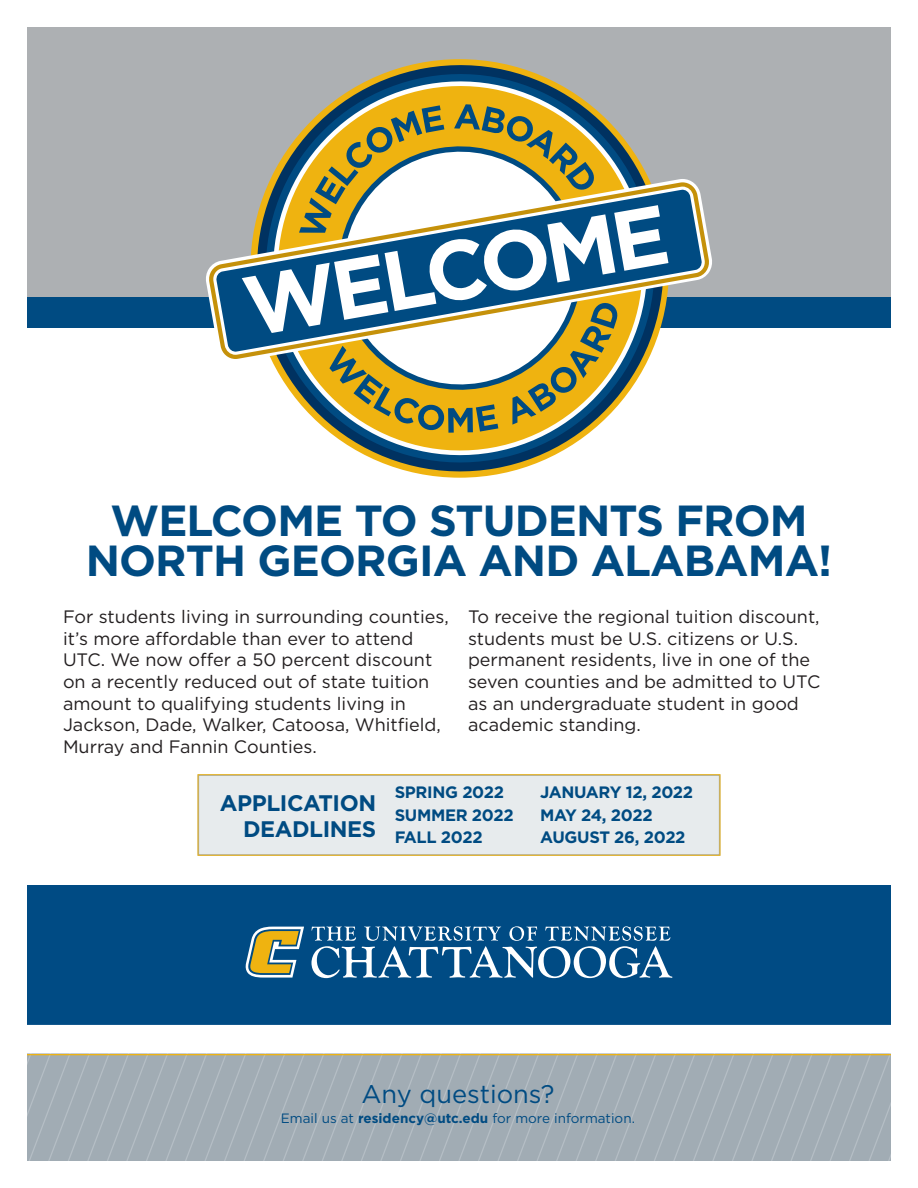
<style>
.page{position:relative;width:918px;height:1188px;background:#fff}
.page>*{position:absolute;margin:0;border:0;box-sizing:border-box;transform-origin:0 0}
.t1{font:700 43.5px "Gotham";letter-spacing:-.02em;color:#004b82}
.t2{font:25.5px "Gotham";color:#004b82}
.t3{font:700 22.5px/25.2px "Gotham";letter-spacing:-.02em;color:#004b82;text-align:right}
.t4{font:18px/21.6px "Gotham";color:#231f20}
.t5{font:700 16.5px "Gotham";letter-spacing:-.02em;color:#004b82}
.t6{font:13.5px "Gotham";color:#004b82}
.s1{font-weight:700}
</style>
<div class="page">
<div style="left:198px;top:774px;width:522px;height:82px;background:#e7ebed"></div>
<div style="left:27px;top:885px;width:864px;height:184px;background:#004b84"></div>
<svg style="left:311px;top:926px;width:361px;height:52px"></svg>
<svg style="left:246px;top:927px;width:58px;height:51px"></svg>
<svg style="left:27px;top:1024px;width:864px;height:137px;background:#b5bdc2"></svg>
<div style="left:27px;top:27px;width:864px;height:297px;background:#adb0b3"></div>
<div style="left:27px;top:297px;width:864px;height:30px;background:#004b82"></div>
<svg style="left:330px;top:63px;width:259px;height:410px"></svg>
<svg style="left:208px;top:182px;width:502px;height:177px"></svg>
<svg style="left:216px;top:189px;width:486px;height:163px"></svg>
<svg style="left:242px;top:104px;width:426px;height:329px"></svg>
<div style="left:198px;top:774px;width:522px;height:82px;border:1px solid #efb310"></div>
<p class="t1" style="left:110px;top:492px;width:699px">WELCOME TO STUDENTS FROM</p>
<p class="t1" style="left:86px;top:532px;width:748px">NORTH GEORGIA AND ALABAMA!</p>
<p class="t4" style="left:63px;top:606px;width:387px">For students living in surrounding counties, it’s more affordable than ever to attend UTC. We now offer a 50 percent discount on a recently reduced out of state tuition amount to qualifying students living in Jackson, Dade, Walker, Catoosa, Whitfield, Murray and Fannin Counties.</p>
<p class="t4" style="left:468px;top:606px;width:354px">To receive the regional tuition discount, students must be U.S. citizens or U.S. permanent residents, live in one of the seven counties and be admitted to UTC as an undergraduate student in good academic standing.</p>
<p class="t3" style="left:220px;top:791px;width:158px">APPLICATION<br>DEADLINES</p>
<p class="t5" style="left:395px;top:782px;width:111px">SPRING 2022</p>
<p class="t5" style="left:540px;top:782px;width:155px">JANUARY 12, 2022</p>
<p class="t5" style="left:395px;top:804px;width:121px">SUMMER 2022</p>
<p class="t5" style="left:540px;top:804px;width:114px">MAY 24, 2022</p>
<p class="t5" style="left:395px;top:826px;width:89px">FALL 2022</p>
<p class="t5" style="left:540px;top:826px;width:147px">AUGUST 26, 2022</p>
<p class="t2" style="left:361px;top:1078px;width:195px">Any questions?</p>
<p class="t6" style="left:281px;top:1109px;width:356px">Email us at <span class="s1">residency@utc.edu</span> for more information.</p>
</div>
